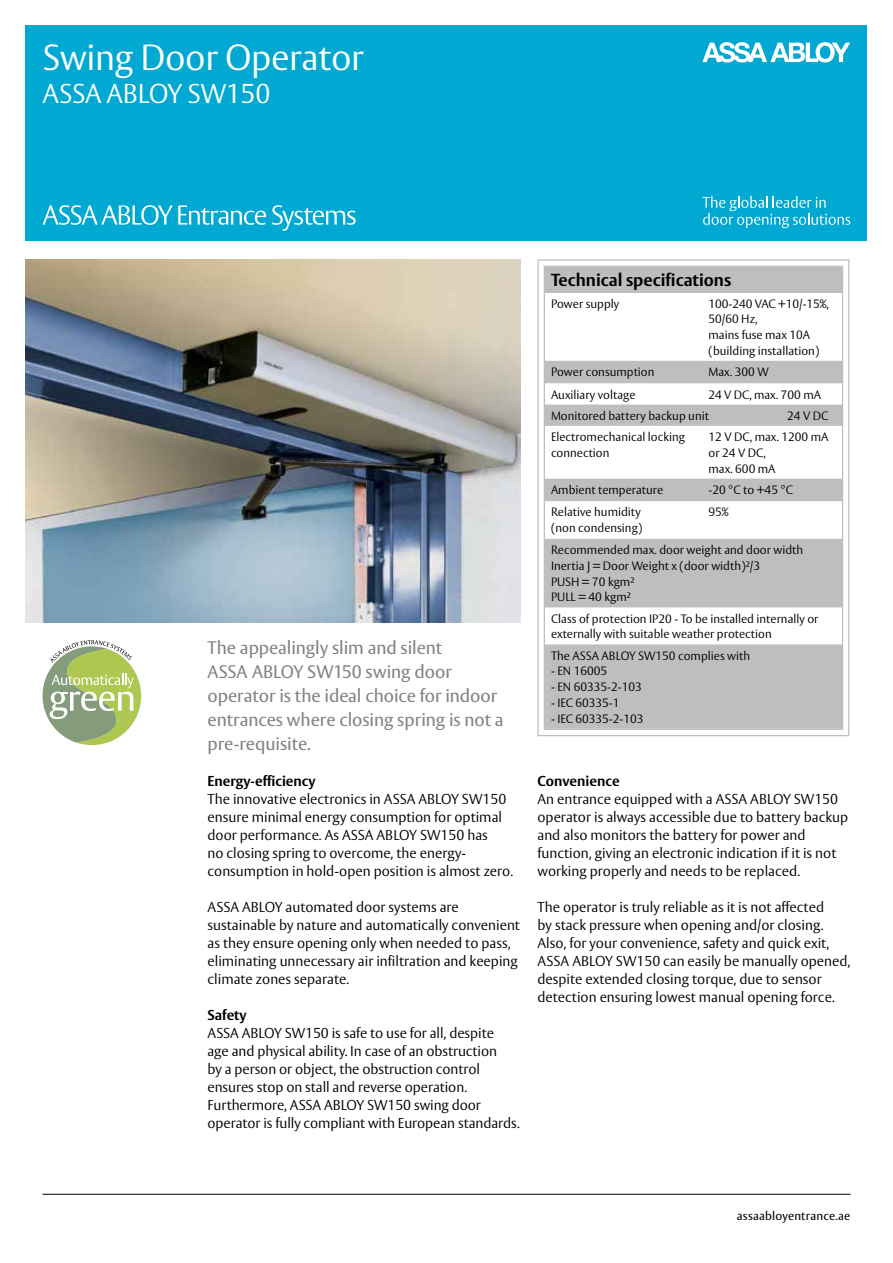
<style>
.page{position:relative;width:893px;height:1263px;background:#fff}
.page>*{position:absolute;margin:0;border:0;box-sizing:border-box;transform-origin:0 0}
.t1{font:300 36px "ASSA Vesta";letter-spacing:-.01em;color:#fff}
.t2{font:300 27px "ASSA Vesta";letter-spacing:-.01em;color:#fff}
.t3{font:18px/24px "ASSA Vesta";letter-spacing:-.005em;color:#808285}
.t4{font:700 17.25px "ASSA Vesta";color:#000}
.t5{font:300 14.25px/18px "ASSA Vesta";color:#000}
.t6{font:700 14.25px "ASSA Vesta";color:#000}
.t7{font:300 12px/15.8px "ASSA Vesta";color:#000}
.t8{font:12px "ASSA Vesta";letter-spacing:.015em;color:#000}
</style>
<div class="page">
<hr style="left:43px;top:1194px;width:807px;height:1px;background:#000">
<div style="left:25px;top:26px;width:842px;height:215px;background:#00a8d2"></div>
<svg style="left:702px;top:196px;width:148px;height:32px"></svg>
<svg style="left:702px;top:42px;width:148px;height:20px"></svg>
<svg style="left:43px;top:640px;width:98px;height:105px"></svg>
<svg style="left:43px;top:205px;width:313px;height:26px"></svg>
<img style="left:25px;top:259px;width:495px;height:364px">
<svg style="left:537px;top:259px;width:313px;height:478px"></svg>
<div style="left:544px;top:266px;width:299px;height:464px;border:1px solid #bcbec0"></div>
<h1 class="t1" style="left:43px;top:36px;width:323px">Swing Door Operator</h1>
<h2 class="t2" style="left:43px;top:77px;width:229px">ASSA ABLOY SW150</h2>
<p class="t3" style="left:207px;top:636px;width:298px">The appealingly slim and silent<br>ASSA ABLOY SW150 swing door operator is the ideal choice for indoor entrances where closing spring is not a pre-requisite.</p>
<p class="t6" style="left:207px;top:772px;width:110px">Energy-efficiency</p>
<p class="t5" style="left:207px;top:790px;width:307px">The innovative electronics in ASSA ABLOY SW150 ensure minimal energy consumption for optimal door performance. As ASSA ABLOY SW150 has<br>no closing spring to overcome, the energy&shy;consumption in hold-open position is almost zero.</p>
<p class="t5" style="left:207px;top:898px;width:314px">ASSA ABLOY automated door systems are sustainable by nature and automatically convenient as they ensure opening only when needed to pass, eliminating unnecessary air infiltration and keeping climate zones separate.</p>
<p class="t6" style="left:207px;top:1006px;width:41px">Safety</p>
<p class="t5" style="left:207px;top:1024px;width:314px">ASSA ABLOY SW150 is safe to use for all, despite<br>age and physical ability. In case of an obstruction<br>by a person or object, the obstruction control ensures stop on stall and reverse operation.<br>Furthermore, ASSA ABLOY SW150 swing door operator is fully compliant with European standards.</p>
<p class="t4" style="left:551px;top:270px;width:182px">Technical specifications</p>
<p class="t7" style="left:551px;top:296px;width:70px">Power supply</p>
<p class="t7" style="left:708px;top:296px;width:122px">100-240 VAC +10/-15%,<br>50/60 Hz,<br>mains fuse max 10A (building installation)</p>
<p class="t7" style="left:551px;top:365px;width:105px">Power consumption</p>
<p class="t7" style="left:708px;top:365px;width:62px">Max. 300 W</p>
<p class="t7" style="left:551px;top:387px;width:86px">Auxiliary voltage</p>
<p class="t7" style="left:551px;top:384px;width:272px;line-height:21.3px;text-indent:157px">24 V DC, max. 700 mA<br>Monitored battery backup unit</p>
<p class="t7" style="left:787px;top:408px;width:43px">24 V DC</p>
<p class="t7" style="left:551px;top:430px;width:136px">Electromechanical locking connection</p>
<p class="t7" style="left:708px;top:430px;width:122px">12 V DC, max. 1200 mA or 24 V DC,<br>max. 600 mA</p>
<p class="t7" style="left:551px;top:482px;width:114px">Ambient temperature</p>
<p class="t7" style="left:708px;top:482px;width:86px">-20 °C to +45 °C</p>
<p class="t7" style="left:551px;top:505px;width:93px">Relative humidity (non condensing)</p>
<p class="t7" style="left:708px;top:505px;width:22px">95%</p>
<p class="t7" style="left:551px;top:543px;width:254px">Recommended max. door weight and door width<br>Inertia J = Door Weight x (door width)²/3<br>PUSH = 70 kgm²<br>PULL = 40 kgm²</p>
<p class="t7" style="left:551px;top:611px;width:269px">Class of protection IP20 - To be installed internally or externally with suitable weather protection</p>
<p class="t7" style="left:551px;top:648px;width:201px">The ASSA ABLOY SW150 complies with</p>
<p class="t7" style="left:551px;top:664px;width:58px">- EN 16005</p>
<p class="t7" style="left:551px;top:680px;width:92px">- EN 60335-2-103</p>
<p class="t7" style="left:551px;top:695px;width:70px">- IEC 60335-1</p>
<p class="t7" style="left:551px;top:711px;width:94px">- IEC 60335-2-103</p>
<p class="t6" style="left:537px;top:772px;width:84px">Convenience</p>
<p class="t5" style="left:537px;top:790px;width:312px">An entrance equipped with a ASSA ABLOY SW150 operator is always accessible due to battery backup and also monitors the battery for power and function, giving an electronic indication if it is not working properly and needs to be replaced.</p>
<p class="t5" style="left:537px;top:898px;width:314px">The operator is truly reliable as it is not affected<br>by stack pressure when opening and/or closing.<br>Also, for your convenience, safety and quick exit, ASSA ABLOY SW150 can easily be manually opened, despite extended closing torque, due to sensor detection ensuring lowest manual opening force.</p>
<p class="t8" style="left:737px;top:1209px;width:115px">assaabloyentrance.ae</p>
</div>
